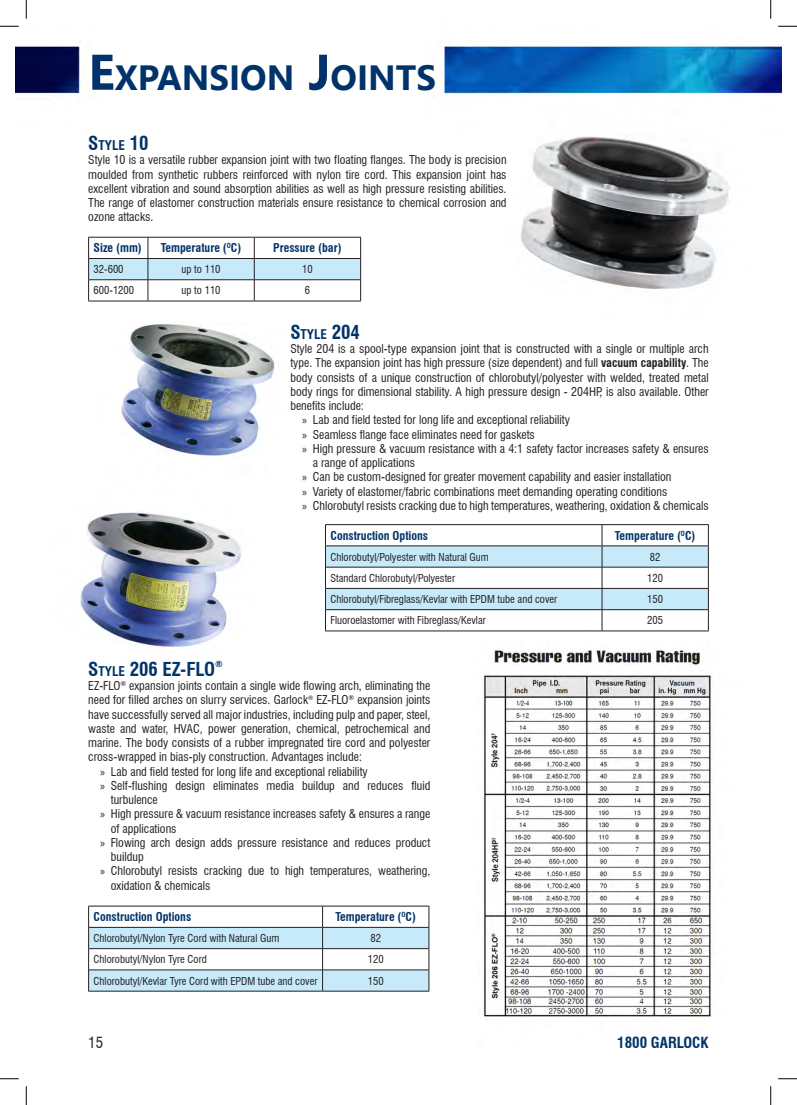
<style>
.page{position:relative;width:797px;height:1105px;background:#fff}
.page>*{position:absolute;margin:0;border:0;box-sizing:border-box;transform-origin:0 0}
.t1{font:700 35px "Gisha";color:#00336a}
.t2{font:700 condensed 18.75px "Swiss 721 BT";color:#003368}
.t3{font:700 condensed 15px "Swiss 721 BT";color:#00346a}
.t4{font:condensed 15px "Swiss 721 BT";color:#231f20}
.t5{font:700 condensed 13.12px "Swiss 721 BT";color:#003368}
.t6{font:condensed 11.88px/14.2px "Swiss 721 BT";color:#231f20;text-align:justify}
.t7{font:700 condensed 11.88px "Swiss 721 BT";color:#003368}
.t8{font:condensed 10.62px "Swiss 721 BT";color:#231f20}
.t9{font:700 8.75px "Gisha";color:#00336a}
.s1{font-size:50px}
.s2{font-size:18.75px}
.s3{font-size:13.12px}
.s4{font-weight:700}
.s5{font-family:"Myriad Pro";font-stretch:normal}
</style>
<div class="page">
<img style="left:16px;top:16px;width:765px;height:1073px">
<svg style="left:88px;top:218px;width:273px;height:83px"></svg>
<hr style="left:88px;top:301px;width:60px;height:1px;background:#231f20">
<hr style="left:148px;top:301px;width:106px;height:1px;background:#231f20">
<hr style="left:254px;top:301px;width:107px;height:1px;background:#231f20">
<hr style="left:89px;top:280px;width:59px;height:1px;background:#231f20">
<hr style="left:148px;top:280px;width:106px;height:1px;background:#231f20">
<hr style="left:254px;top:280px;width:106px;height:1px;background:#231f20">
<hr style="left:325px;top:631px;width:277px;height:1px;background:#231f20">
<hr style="left:602px;top:631px;width:106px;height:1px;background:#231f20">
<svg style="left:325px;top:505px;width:384px;height:126px"></svg>
<hr style="left:325px;top:546px;width:277px;height:1px;background:#231f20">
<hr style="left:602px;top:546px;width:106px;height:1px;background:#231f20">
<hr style="left:326px;top:567px;width:276px;height:1px;background:#231f20">
<hr style="left:602px;top:567px;width:106px;height:1px;background:#231f20">
<hr style="left:326px;top:588px;width:276px;height:1px;background:#231f20">
<hr style="left:602px;top:588px;width:106px;height:1px;background:#231f20">
<hr style="left:326px;top:609px;width:276px;height:1px;background:#231f20">
<hr style="left:602px;top:609px;width:106px;height:1px;background:#231f20">
<hr style="left:88px;top:991px;width:234px;height:1px;background:#231f20">
<hr style="left:322px;top:991px;width:107px;height:1px;background:#231f20">
<svg style="left:88px;top:887px;width:341px;height:104px"></svg>
<hr style="left:88px;top:927px;width:234px;height:1px;background:#231f20">
<hr style="left:322px;top:927px;width:107px;height:1px;background:#231f20">
<svg style="left:0;top:25px;width:19px;height:2px"></svg>
<svg style="left:778px;top:25px;width:19px;height:2px"></svg>
<svg style="left:0;top:1078px;width:19px;height:1px"></svg>
<svg style="left:778px;top:1078px;width:19px;height:1px"></svg>
<svg style="left:25px;top:0;width:2px;height:19px"></svg>
<svg style="left:25px;top:1086px;width:2px;height:19px"></svg>
<svg style="left:770px;top:0;width:1px;height:19px"></svg>
<svg style="left:770px;top:1086px;width:1px;height:19px"></svg>
<p class="t1" style="left:88px;top:57px;width:349px"><span class="s1">E</span>XPANSION <span class="s1">J</span>OINTS</p>
<p class="t5" style="left:88px;top:137px;width:62px"><span class="s2">S</span>TYLE <span class="s2">10</span></p>
<p class="t6" style="left:88px;top:153px;width:420px">Style 10 is a versatile rubber expansion joint with two floating flanges. The body is precision moulded from synthetic rubbers reinforced with nylon tire cord. This expansion joint has excellent vibration and sound absorption abilities as well as high pressure resisting abilities.<br>The range of elastomer construction materials ensure resistance to chemical corrosion and ozone attacks.</p>
<p class="t7" style="left:94px;top:241px;width:50px">Size (mm)</p>
<p class="t7" style="left:161px;top:241px;width:82px">Temperature (<sup>O</sup>C)</p>
<p class="t7" style="left:273px;top:241px;width:70px">Pressure (bar)</p>
<p class="t8" style="left:94px;top:263px;width:31px">32-600</p>
<p class="t8" style="left:182px;top:263px;width:40px">up to 110</p>
<p class="t8" style="left:302px;top:263px;width:12px">10</p>
<p class="t8" style="left:94px;top:284px;width:42px">600-1200</p>
<p class="t8" style="left:182px;top:284px;width:40px">up to 110</p>
<p class="t8" style="left:305px;top:284px;width:7px">6</p>
<p class="t2" style="left:290px;top:321px;width:71px">S<span class="s3">TYLE</span> 204</p>
<p class="t6" style="left:290px;top:342px;width:420px">Style 204 is a spool-type expansion joint that is constructed with a single or multiple arch</p>
<p class="t6" style="left:290px;top:356px;width:420px">type. The expansion joint has high pressure (size dependent) and full <span class="s4">vacuum capability</span>. The</p>
<p class="t6" style="left:290px;top:370px;width:420px">body consists of a unique construction of chlorobutyl/polyester with welded, treated metal</p>
<p class="t6" style="left:290px;top:384px;width:420px">body rings for dimensional stability. A high pressure design - 204HP, is also available. Other</p>
<p class="t6" style="left:290px;top:399px;width:75px">benefits include:</p>
<p class="t6" style="left:302px;top:413px;width:269px"><span class="s5">»</span> Lab and field tested for long life and exceptional reliability</p>
<p class="t6" style="left:302px;top:427px;width:234px"><span class="s5">»</span> Seamless flange face eliminates need for gaskets</p>
<p class="t6" style="left:302px;top:441px;width:408px"><span class="s5">»</span> High pressure &amp; vacuum resistance with a 4:1 safety factor increases safety &amp; ensures</p>
<p class="t6" style="left:313px;top:456px;width:104px">a range of applications</p>
<p class="t6" style="left:302px;top:470px;width:371px"><span class="s5">»</span> Can be custom-designed for greater movement capability and easier installation</p>
<p class="t6" style="left:302px;top:484px;width:366px"><span class="s5">»</span> Variety of elastomer/fabric combinations meet demanding operating conditions</p>
<p class="t6" style="left:302px;top:498px;width:408px"><span class="s5">»</span> Chlorobutyl resists cracking due to high temperatures, weathering, oxidation &amp; chemicals</p>
<p class="t7" style="left:330px;top:528px;width:99px">Construction Options</p>
<p class="t7" style="left:615px;top:528px;width:82px">Temperature (<sup>O</sup>C)</p>
<p class="t8" style="left:330px;top:550px;width:160px">Chlorobutyl/Polyester with Natural Gum</p>
<p class="t8" style="left:650px;top:550px;width:12px">82</p>
<p class="t8" style="left:330px;top:572px;width:126px">Standard Chlorobutyl/Polyester</p>
<p class="t8" style="left:647px;top:572px;width:17px">120</p>
<p class="t8" style="left:330px;top:593px;width:228px">Chlorobutyl/Fibreglass/Kevlar with EPDM tube and cover</p>
<p class="t8" style="left:647px;top:593px;width:17px">150</p>
<p class="t8" style="left:330px;top:614px;width:157px">Fluoroelastomer with Fibreglass/Kevlar</p>
<p class="t8" style="left:647px;top:614px;width:17px">205</p>
<p class="t2" style="left:88px;top:658px;width:128px">S<span class="s3">TYLE</span> 206 EZ-FLO</p>
<p class="t9" style="left:215px;top:659px;width:9px">®</p>
<p class="t6" style="left:88px;top:679px;width:343px">EZ-FLO<sup>®</sup> expansion joints contain a single wide flowing arch, eliminating the</p>
<p class="t6" style="left:88px;top:693px;width:343px">need for filled arches on slurry services. Garlock<sup>®</sup> EZ-FLO<sup>®</sup> expansion joints</p>
<p class="t6" style="left:88px;top:707px;width:343px">have successfully served all major industries, including pulp and paper, steel,</p>
<p class="t6" style="left:88px;top:721px;width:343px">waste and water, HVAC, power generation, chemical, petrochemical and</p>
<p class="t6" style="left:88px;top:736px;width:343px">marine. The body consists of a rubber impregnated tire cord and polyester</p>
<p class="t6" style="left:88px;top:750px;width:275px">cross-wrapped in bias-ply construction. Advantages include:</p>
<p class="t6" style="left:100px;top:764px;width:269px"><span class="s5">»</span> Lab and field tested for long life and exceptional reliability</p>
<p class="t6" style="left:100px;top:778px;width:332px"><span class="s5">»</span> Self-flushing design eliminates media buildup and reduces fluid</p>
<p class="t6" style="left:111px;top:793px;width:49px">turbulence</p>
<p class="t6" style="left:100px;top:807px;width:332px"><span class="s5">»</span> High pressure &amp; vacuum resistance increases safety &amp; ensures a range</p>
<p class="t6" style="left:111px;top:821px;width:67px">of applications</p>
<p class="t6" style="left:100px;top:835px;width:332px"><span class="s5">»</span> Flowing arch design adds pressure resistance and reduces product</p>
<p class="t6" style="left:111px;top:850px;width:34px">buildup</p>
<p class="t6" style="left:100px;top:864px;width:332px"><span class="s5">»</span> Chlorobutyl resists cracking due to high temperatures, weathering,</p>
<p class="t6" style="left:111px;top:878px;width:101px">oxidation &amp; chemicals</p>
<p class="t7" style="left:94px;top:910px;width:99px">Construction Options</p>
<p class="t7" style="left:335px;top:910px;width:82px">Temperature (<sup>O</sup>C)</p>
<p class="t8" style="left:94px;top:932px;width:187px">Chlorobutyl/Nylon Tyre Cord with Natural Gum</p>
<p class="t8" style="left:370px;top:932px;width:12px">82</p>
<p class="t8" style="left:94px;top:953px;width:115px">Chlorobutyl/Nylon Tyre Cord</p>
<p class="t8" style="left:368px;top:953px;width:17px">120</p>
<p class="t8" style="left:94px;top:974px;width:225px">Chlorobutyl/Kevlar Tyre Cord with EPDM tube and cover</p>
<p class="t8" style="left:368px;top:974px;width:17px">150</p>
<p class="t4" style="left:88px;top:1033px;width:16px">15</p>
<p class="t3" style="left:617px;top:1033px;width:93px">1800 GARLOCK</p>
</div>
